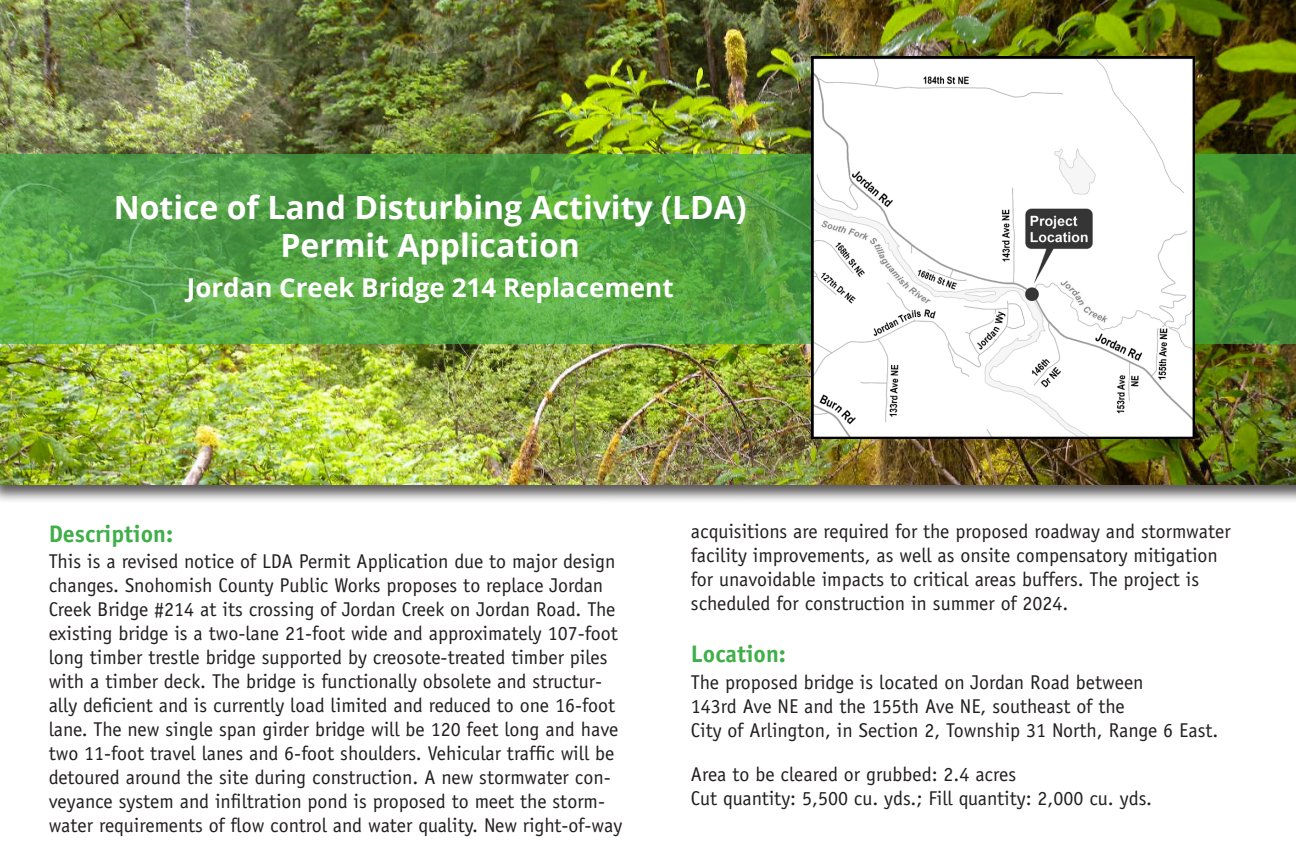
<style>
.page{position:relative;width:1296px;height:864px;background:#fff}
.page>*{position:absolute;margin:0;border:0;box-sizing:border-box;transform-origin:0 0}
.t1{font:700 32px/38.4px "Open Sans";color:#fff;text-align:center}
.t2{font:700 26px "Open Sans";color:#fff}
.Headings_ITC_Off_12{font:700 24px "Officina Sans";color:#40ae49}
.Body_ITC_Off_10{font:20px/24px "Officina Sans";color:#231f20}
</style>
<div class="page">
<div style="left:0;top:0;width:1296px;height:504px;background:#231f20;opacity:.75"></div>
<img style="left:0;top:0;width:1296px;height:485px">
<svg style="left:0;top:154px;width:1296px;height:189px;background:#54a143"></svg>
<img style="left:812px;top:56px;width:382px;height:382px">
<p class="t1" style="left:114px;top:187px;width:634px">Notice of Land Disturbing Activity (LDA)<br>Permit Application</p>
<p class="t2" style="left:187px;top:269px;width:488px">Jordan Creek Bridge 214 Replacement</p>
<p class="Headings_ITC_Off_12" style="left:49px;top:518px;width:126px">Description:</p>
<p class="Body_ITC_Off_10" style="left:49px;top:550px;width:575px">This is a revised notice of LDA Permit Application due to major design changes. Snohomish County Public Works proposes to replace Jordan Creek Bridge #214 at its crossing of Jordan Creek on Jordan Road. The existing bridge is a two-lane 21-foot wide and approximately 107-foot long timber trestle bridge supported by creosote-treated timber piles with a timber deck. The bridge is functionally obsolete and structur&shy;ally deficient and is currently load limited and reduced to one 16-foot lane. The new single span girder bridge will be 120 feet long and have two 11-foot travel lanes and 6-foot shoulders. Vehicular traffic will be detoured around the site during construction. A new stormwater con&shy;veyance system and infiltration pond is proposed to meet the storm&shy;water requirements of flow control and water quality. New right-of-way</p>
<p class="Body_ITC_Off_10" style="left:691px;top:519px;width:541px">acquisitions are required for the proposed roadway and stormwater facility improvements, as well as onsite compensatory mitigation for unavoidable impacts to critical areas buffers. The project is scheduled for construction in summer of 2024.</p>
<p class="Headings_ITC_Off_12" style="left:691px;top:639px;width:97px">Location:</p>
<p class="Body_ITC_Off_10" style="left:691px;top:671px;width:529px">The proposed bridge is located on Jordan Road between<br>143rd Ave NE and the 155th Ave NE, southeast of the<br>City of Arlington, in Section 2, Township 31 North, Range 6 East.</p>
<p class="Body_ITC_Off_10" style="left:691px;top:762px;width:327px">Area to be cleared or grubbed: 2.4 acres</p>
<p class="Body_ITC_Off_10" style="left:691px;top:786px;width:463px">Cut quantity: 5,500 cu. yds.; Fill quantity: 2,000 cu. yds.</p>
</div>
